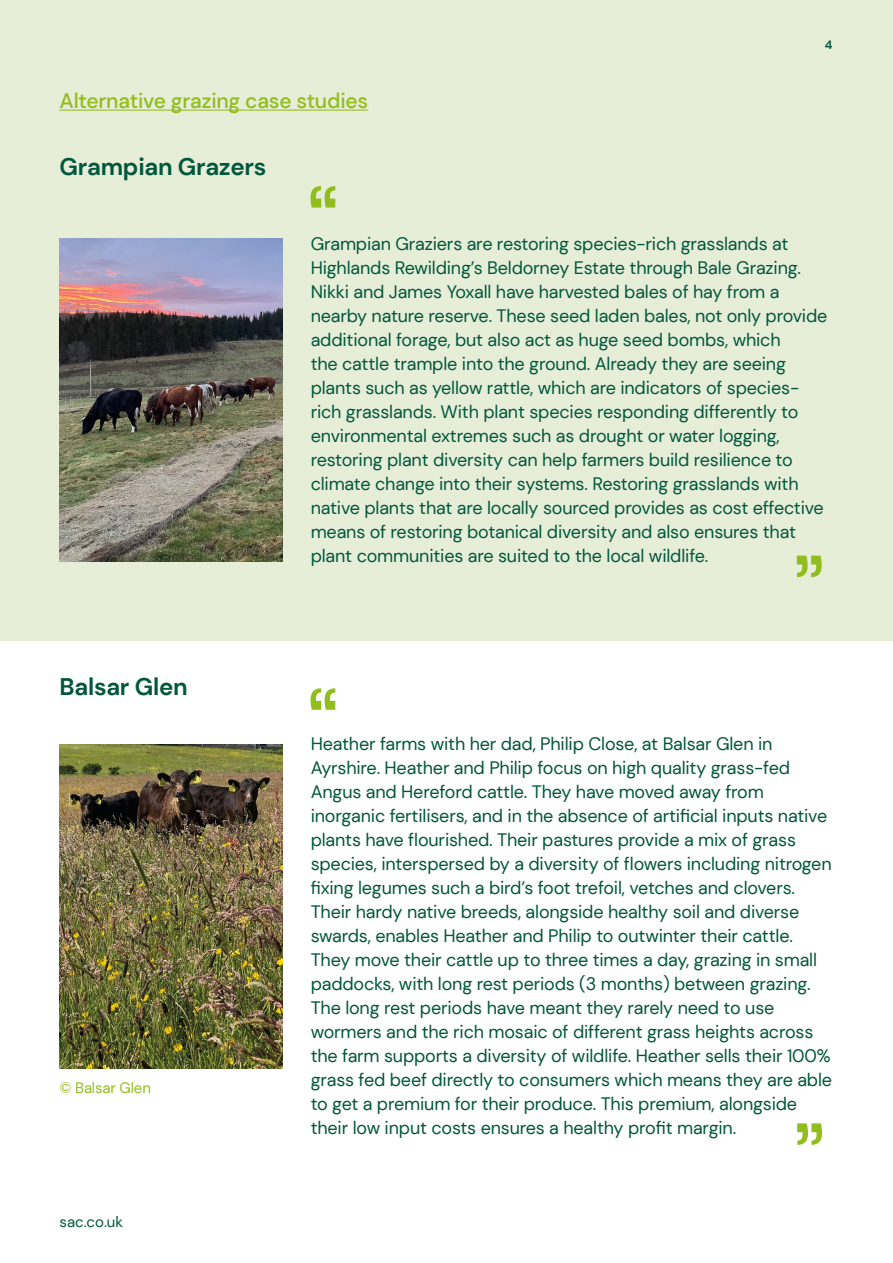
<style>
.page{position:relative;width:893px;height:1263px;background:#fff}
.page>*{position:absolute;margin:0;border:0;box-sizing:border-box;transform-origin:0 0}
.t1{font:108px "DM Sans";color:#92bd1e}
.t2{font:700 24px "DM Sans";letter-spacing:-.01em;color:#00573c}
.t3{font:500 21px "DM Sans";letter-spacing:-.01em;color:#92bd1e}
.t4{font:18px/24px "DM Sans";letter-spacing:-.01em;color:#00573c}
.t5{font:15px "DM Sans";letter-spacing:-.01em;color:#92bd1e}
.t6{font:15px "DM Sans";color:#00573c}
.t7{font:700 12px "DM Sans";color:#00573c}
</style>
<div class="page">
<div style="left:0;top:0;width:893px;height:640px;background:#e6eed8"></div>
<hr style="left:60px;top:110px;width:308px;height:1px;background:#92bd1e">
<img style="left:60px;top:238px;width:222px;height:323px">
<img style="left:60px;top:745px;width:222px;height:323px">
<p class="t3" style="left:60px;top:88px;width:310px">Alternative grazing case studies</p>
<p class="t2" style="left:60px;top:151px;width:208px">Grampian Grazers</p>
<p class="t1" style="left:307px;top:166px;width:33px">“</p>
<p class="t7" style="left:825px;top:37px;width:9px">4</p>
<p class="t2" style="left:60px;top:672px;width:130px">Balsar Glen</p>
<p class="t5" style="left:60px;top:1078px;width:93px">© Balsar Glen</p>
<p class="t6" style="left:60px;top:1212px;width:65px">sac.co.uk</p>
<p class="t4" style="left:311px;top:231px;width:518px">Grampian Graziers are restoring species-rich grasslands at Highlands Rewilding’s Beldorney Estate through Bale Grazing.<br>Nikki and James Yoxall have harvested bales of hay from a nearby nature reserve. These seed laden bales, not only provide additional forage, but also act as huge seed bombs, which<br>the cattle trample into the ground. Already they are seeing plants such as yellow rattle, which are indicators of species&shy;rich grasslands. With plant species responding differently to environmental extremes such as drought or water logging, restoring plant diversity can help farmers build resilience to climate change into their systems. Restoring grasslands with native plants that are locally sourced provides as cost effective means of restoring botanical diversity and also ensures that plant communities are suited to the local wildlife.</p>
<p class="t1" style="left:793px;top:535px;width:33px">”</p>
<p class="t1" style="left:307px;top:668px;width:33px">“</p>
<p class="t4" style="left:311px;top:732px;width:523px">Heather farms with her dad, Philip Close, at Balsar Glen in Ayrshire. Heather and Philip focus on high quality grass-fed Angus and Hereford cattle. They have moved away from inorganic fertilisers, and in the absence of artificial inputs native plants have flourished. Their pastures provide a mix of grass species, interspersed by a diversity of flowers including nitrogen fixing legumes such a bird’s foot trefoil, vetches and clovers.<br>Their hardy native breeds, alongside healthy soil and diverse swards, enables Heather and Philip to outwinter their cattle.<br>They move their cattle up to three times a day, grazing in small paddocks, with long rest periods (3 months) between grazing.<br>The long rest periods have meant they rarely need to use wormers and the rich mosaic of different grass heights across the farm supports a diversity of wildlife. Heather sells their 100% grass fed beef directly to consumers which means they are able to get a premium for their produce. This premium, alongside their low input costs ensures a healthy profit margin.</p>
<p class="t1" style="left:794px;top:1103px;width:33px">”</p>
</div>
